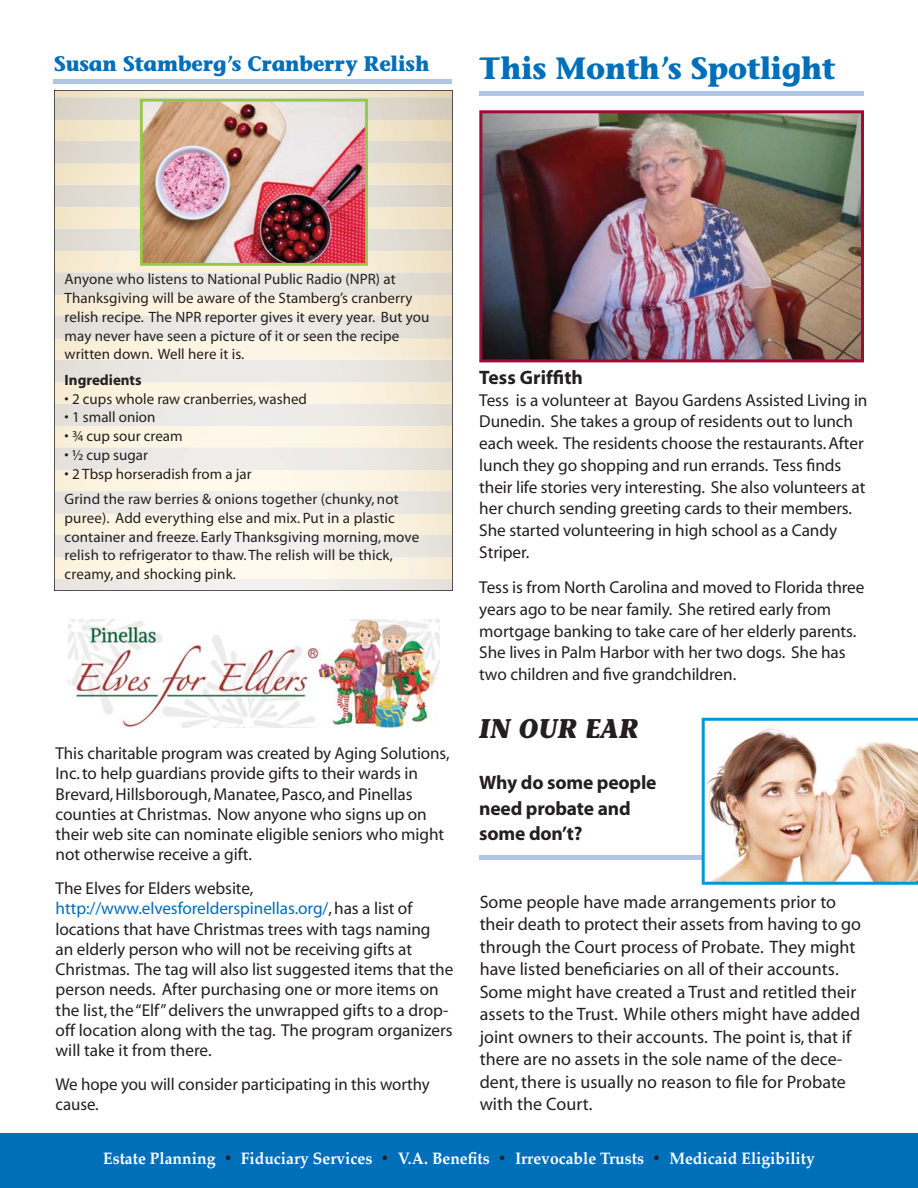
<style>
.page{position:relative;width:918px;height:1188px;background:#fff}
.page>*{position:absolute;margin:0;border:0;box-sizing:border-box;transform-origin:0 0}
.t1{font:700 30.75px "Stone Informal";letter-spacing:-.01em;color:#006fba;scale:.96 1}
.t2{font:italic 700 27px "Stone Informal";letter-spacing:-.005em;color:#231f20;scale:.96 1}
.t3{font:700 21px "Stone Informal";letter-spacing:-.01em;color:#006fba;scale:.96 1}
.t4{font:700 19.5px/25.5px "Myriad";letter-spacing:-.01em;color:#231f20}
.t5{font:18px/22.5px "Myriad";letter-spacing:.005em;color:#231f20}
.t6{font:17.25px/20.2px "Myriad";letter-spacing:-.005em;color:#231f20}
.t7{font:700 16.5px "Palatino";color:#fff;scale:.95 1}
.t8{font:15px/18.8px "Myriad";letter-spacing:.005em;color:#231f20}
.t9{font:700 15px "Myriad";color:#231f20}
.s1{color:#006fba}
.s2{color:#231f20}
</style>
<div class="page">
<div style="left:0;top:1134px;width:918px;height:54px;background:#006fba"></div>
<svg style="left:54px;top:90px;width:399px;height:501px;background:#eee8dc"></svg>
<hr style="left:53px;top:79px;width:399px;height:4px;background:#b0c6e7">
<img style="left:140px;top:99px;width:228px;height:167px">
<hr style="left:479px;top:92px;width:385px;height:4px;background:#b0c6e7">
<img style="left:479px;top:110px;width:385px;height:252px">
<img style="left:68px;top:619px;width:372px;height:108px">
<div style="left:480px;top:855px;width:259px;height:5px;background:#b0c6e7"></div>
<img style="left:702px;top:718px;width:216px;height:167px">
<p class="t3" style="left:54px;top:55px;width:393px">Susan Stamberg’s Cranberry Relish</p>
<h1 class="t1" style="left:479px;top:56px;width:372px">This Month’s Spotlight</h1>
<p class="t8" style="left:65px;top:271px;width:366px">Anyone who listens to National Public Radio (NPR) at Thanksgiving will be aware of the Stamberg’s cranberry relish recipe. The NPR reporter gives it every year. But you may never have seen a picture of it or seen the recipe written down. Well here it is.</p>
<p class="t9" style="left:65px;top:374px;width:79px">Ingredients</p>
<p class="t8" style="left:65px;top:390px;width:244px">• 2 cups whole raw cranberries, washed</p>
<p class="t8" style="left:65px;top:409px;width:92px">• 1 small onion</p>
<p class="t8" style="left:65px;top:428px;width:119px">• ¾ cup sour cream</p>
<p class="t8" style="left:65px;top:447px;width:85px">• ½ cup sugar</p>
<p class="t8" style="left:65px;top:462px;width:336px;line-height:25.5px">• 2 Tbsp horseradish from a jar<br>Grind the raw berries &amp; onions together (chunky, not</p>
<p class="t8" style="left:65px;top:510px;width:356px">puree). Add everything else and mix. Put in a plastic container and freeze. Early Thanksgiving morning, move relish to refrigerator to thaw. The relish will be thick, creamy, and shocking pink.</p>
<p class="t6" style="left:56px;top:745px;width:395px">This charitable program was created by Aging Solutions, Inc. to help guardians provide gifts to their wards in Brevard, Hillsborough, Manatee, Pasco, and Pinellas counties at Christmas. Now anyone who signs up on their web site can nominate eligible seniors who might not otherwise receive a gift.</p>
<p class="t6" style="left:56px;top:880px;width:399px">The Elves for Elders website, <span class="s1">http://www.elvesforelderspinellas.org/</span>, has a list of locations that have Christmas trees with tags naming<br>an elderly person who will not be receiving gifts at Christmas. The tag will also list suggested items that the person needs. After purchasing one or more items on the list, the “Elf” delivers the unwrapped gifts to a drop&shy;off location along with the tag. The program organizers will take it from there.</p>
<p class="t6" style="left:56px;top:1075px;width:376px">We hope you will consider participating in this worthy cause.</p>
<p class="t4" style="left:479px;top:366px;width:105px">Tess Griffith</p>
<p class="t6" style="left:479px;top:390px;width:390px;line-height:21.8px">Tess is a volunteer at Bayou Gardens Assisted Living in Dunedin. She takes a group of residents out to lunch each week. The residents choose the restaurants. After lunch they go shopping and run errands. Tess finds their life stories very interesting. She also volunteers at her church sending greeting cards to their members.<br>She started volunteering in high school as a Candy Striper.</p>
<p class="t6" style="left:479px;top:578px;width:387px;line-height:21.8px">Tess is from North Carolina and moved to Florida three years ago to be near family. She retired early from mortgage banking to take care of her elderly parents.<br>She lives in Palm Harbor with her two dogs. She has two children and five grandchildren.</p>
<h2 class="t2" style="left:479px;top:718px;width:168px">IN OUR EAR</h2>
<p class="t4" style="left:479px;top:771px;width:179px">Why do some people need probate and some don’t?</p>
<p class="t5" style="left:480px;top:892px;width:383px">Some people have made arrangements prior to their death to protect their assets from having to go through the Court process of Probate. They might have listed beneficiaries on all of their accounts.<br>Some might have created a Trust and retitled their assets to the Trust. While others might have added joint owners to their accounts. The point is, that if there are no assets in the sole name of the dece&shy;dent, there is usually no reason to file for Probate with the Court.</p>
<p class="t7" style="left:103px;top:1151px;width:751px">Estate Planning <span class="s2">•</span> Fiduciary Services <span class="s2">•</span> V.A. Benefits <span class="s2">•</span> Irrevocable Trusts <span class="s2">•</span> Medicaid Eligibility</p>
</div>
